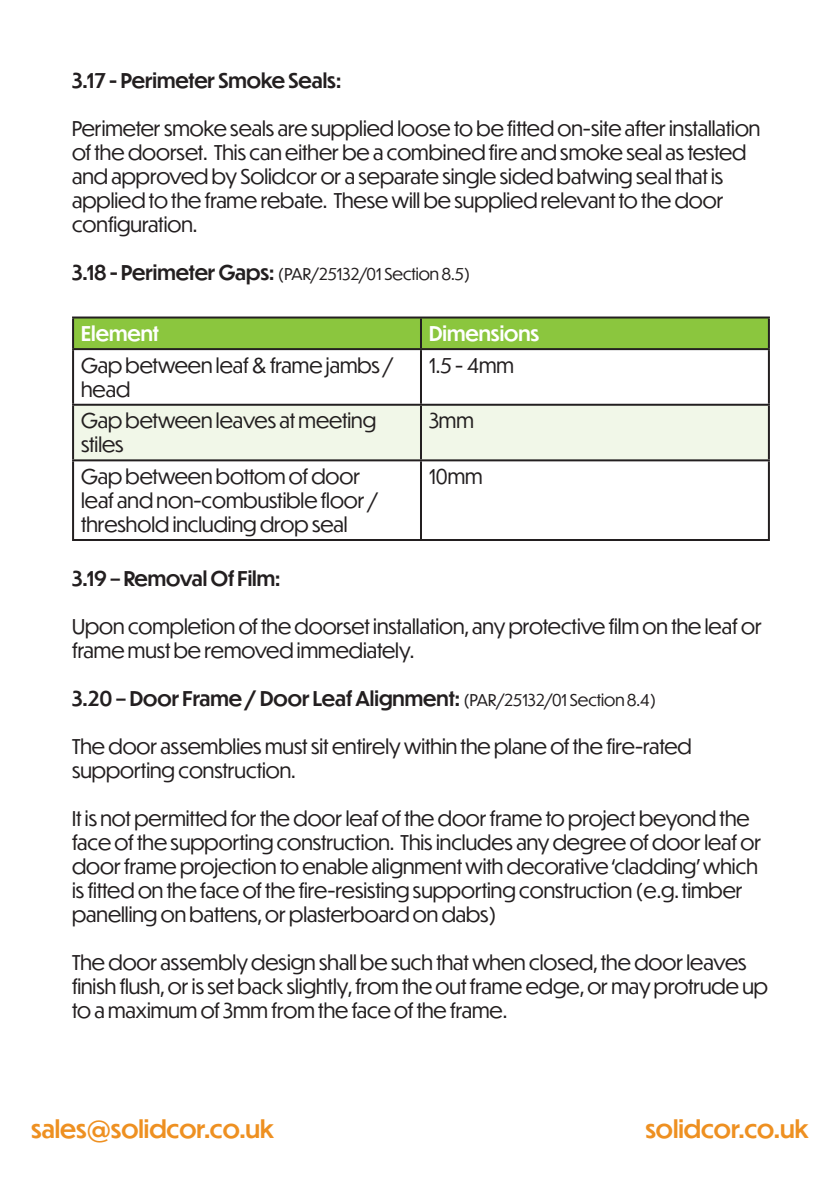
<style>
.page{position:relative;width:840px;height:1191px;background:#fff}
.page>*{position:absolute;margin:0;border:0;box-sizing:border-box;transform-origin:0 0}
.t1{font:500 24px "Dunbar Tall";color:#ee9021}
.t2{font:20px/24px "Dunbar Tall";color:#231f20}
.t3{font:500 20px "Dunbar Tall";color:#231f20}
.t4{font:500 20px "Dunbar Tall";color:#fff}
.t5{font:16px "Dunbar Tall";color:#231f20}
.s1{font-weight:500;font-size:20px}
.s2{font-weight:400;font-size:16px}
</style>
<div class="page">
<div style="left:74px;top:318px;width:693px;height:30px;background:#8bc63e"></div>
<div style="left:74px;top:406px;width:693px;height:53px;background:#f1f7e8"></div>
<hr style="left:72px;top:316px;width:349px;height:2px;background:#231f20">
<hr style="left:72px;top:318px;width:2px;height:30px;background:#231f20">
<hr style="left:421px;top:316px;width:348px;height:2px;background:#231f20">
<hr style="left:420px;top:318px;width:2px;height:30px;background:#231f20">
<hr style="left:767px;top:318px;width:2px;height:30px;background:#231f20">
<hr style="left:72px;top:348px;width:349px;height:2px;background:#231f20">
<hr style="left:72px;top:350px;width:2px;height:54px;background:#231f20">
<hr style="left:421px;top:348px;width:348px;height:2px;background:#231f20">
<hr style="left:420px;top:350px;width:2px;height:54px;background:#231f20">
<hr style="left:767px;top:350px;width:2px;height:54px;background:#231f20">
<hr style="left:72px;top:404px;width:349px;height:2px;background:#231f20">
<hr style="left:72px;top:406px;width:2px;height:53px;background:#231f20">
<hr style="left:421px;top:404px;width:348px;height:2px;background:#231f20">
<hr style="left:420px;top:406px;width:2px;height:53px;background:#231f20">
<hr style="left:767px;top:406px;width:2px;height:53px;background:#231f20">
<hr style="left:72px;top:459px;width:349px;height:2px;background:#231f20">
<hr style="left:72px;top:461px;width:2px;height:78px;background:#231f20">
<hr style="left:421px;top:459px;width:348px;height:2px;background:#231f20">
<hr style="left:420px;top:461px;width:2px;height:78px;background:#231f20">
<hr style="left:767px;top:461px;width:2px;height:78px;background:#231f20">
<hr style="left:72px;top:539px;width:349px;height:2px;background:#231f20">
<hr style="left:421px;top:539px;width:348px;height:2px;background:#231f20">
<p class="t3" style="left:72px;top:66px;width:270px">3.17 - Perimeter Smoke Seals:</p>
<p class="t2" style="left:72px;top:115px;width:689px">Perimeter smoke seals are supplied loose to be fitted on-site after installation of the doorset. This can either be a combined fire and smoke seal as tested and approved by Solidcor or a separate single sided batwing seal that is applied to the frame rebate. These will be supplied relevant to the door configuration.</p>
<p class="t5" style="left:72px;top:262px;width:399px"><span class="s1">3.18 - Perimeter Gaps:</span> (PAR/25132/01 Section 8.5)</p>
<p class="t4" style="left:81px;top:319px;width:79px">Element</p>
<p class="t4" style="left:429px;top:319px;width:112px">Dimensions</p>
<p class="t2" style="left:81px;top:352px;width:314px">Gap between leaf &amp; frame jambs / head</p>
<p class="t2" style="left:429px;top:352px;width:86px">1.5 - 4mm</p>
<p class="t2" style="left:81px;top:408px;width:296px">Gap between leaves at meeting stiles</p>
<p class="t2" style="left:429px;top:408px;width:46px">3mm</p>
<p class="t2" style="left:81px;top:464px;width:299px">Gap between bottom of door leaf and non-combustible floor / threshold including drop seal</p>
<p class="t2" style="left:429px;top:464px;width:55px">10mm</p>
<p class="t3" style="left:72px;top:564px;width:210px">3.19 – Removal Of Film:</p>
<p class="t2" style="left:72px;top:613px;width:690px">Upon completion of the doorset installation, any protective film on the leaf or frame must be removed immediately.</p>
<p class="t3" style="left:72px;top:684px;width:585px">3.20 – Door Frame / Door Leaf Alignment: <span class="s2">(PAR/25132/01 Section 8.4)</span></p>
<p class="t2" style="left:72px;top:733px;width:620px">The door assemblies must sit entirely within the plane of the fire-rated supporting construction.</p>
<p class="t2" style="left:72px;top:805px;width:690px">It is not permitted for the door leaf of the door frame to project beyond the face of the supporting construction. This includes any degree of door leaf or door frame projection to enable alignment with decorative ‘cladding’ which is fitted on the face of the fire-resisting supporting construction (e.g. timber panelling on battens, or plasterboard on dabs)</p>
<p class="t2" style="left:72px;top:949px;width:697px">The door assembly design shall be such that when closed, the door leaves finish flush, or is set back slightly, from the out frame edge, or may protrude up to a maximum of 3mm from the face of the frame.</p>
<p class="t1" style="left:31px;top:1111px;width:244px">sales@solidcor.co.uk</p>
<p class="t1" style="left:645px;top:1111px;width:165px">solidcor.co.uk</p>
</div>
